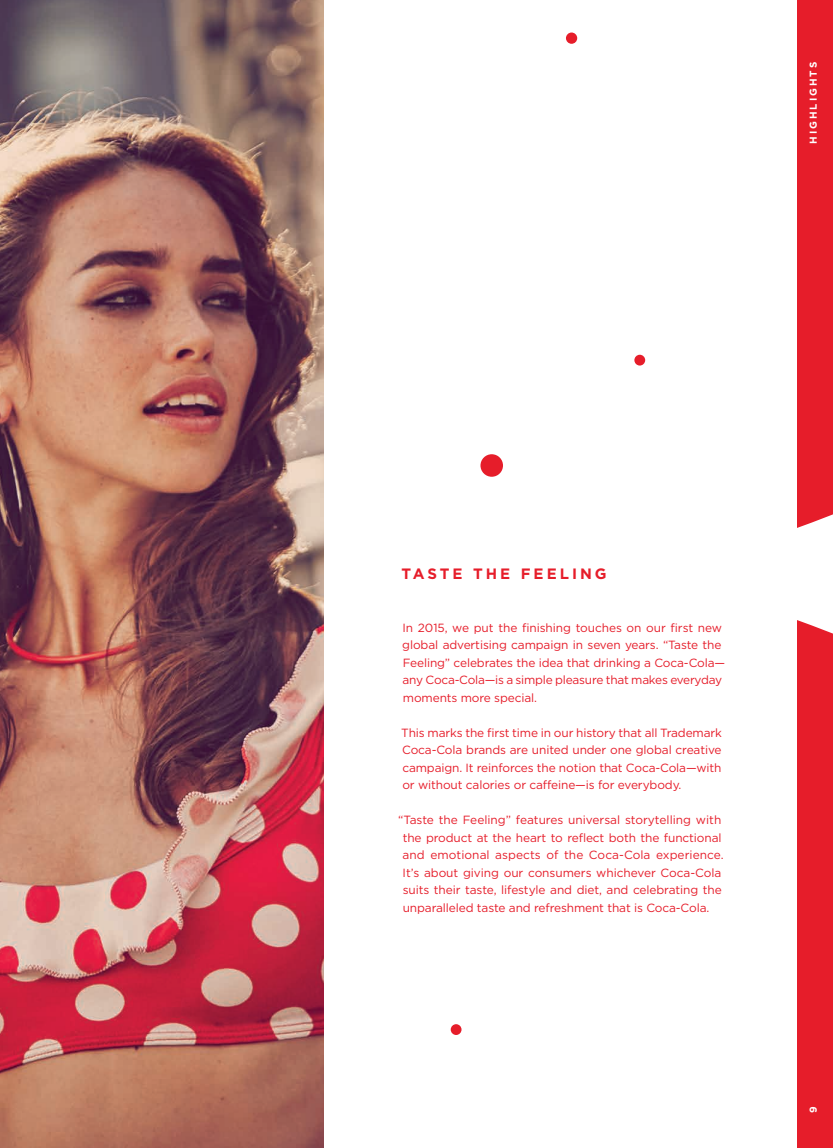
<style>
.page{position:relative;width:833px;height:1148px;background:#fff}
.page>*{position:absolute;margin:0;border:0;box-sizing:border-box;transform-origin:0 0}
.t1{font:700 15px "Gotham HTF";letter-spacing:.2em;color:#e61d2a}
.t2{font:11.88px/17.5px "Gotham HTF";letter-spacing:-.01em;color:#e61d2a}
.t3{font:700 10px "Gotham HTF";color:#fff}
</style>
<div class="page">
<img style="left:0;top:0;width:323px;height:1148px">
<div style="left:634px;top:355px;width:11px;height:10px;background:#e61d2a;border-radius:50%"></div>
<div style="left:450px;top:1024px;width:11px;height:11px;background:#e61d2a;border-radius:50%"></div>
<div style="left:480px;top:454px;width:23px;height:23px;background:#e61d2a;border-radius:50%"></div>
<div style="left:566px;top:33px;width:11px;height:11px;background:#e61d2a;border-radius:50%"></div>
<div style="left:797px;top:0;width:35px;height:1148px;background:#e61d2a"></div>
<svg style="left:797px;top:514px;width:35px;height:120px;background:#fbe2e4"></svg>
<p class="t3" style="left:807px;top:144px;width:82px;rotate:-90deg">Highlights</p>
<p class="t1" style="left:401px;top:565px;width:207px">TASTE THE FEELING</p>
<p class="t2" style="left:402px;top:618px;width:324px">In 2015, we put the finishing touches on our first new global advertising campaign in seven years. “Taste the Feeling” celebrates the idea that drinking a Coca‑Cola— any Coca‑Cola—is a simple pleasure that makes everyday moments more special.</p>
<p class="t2" style="left:401px;top:723px;width:322px;text-align:justify">This marks the first time in our history that all Trademark Coca-Cola brands are united under one global creative campaign. It reinforces the notion that Coca‑Cola—with or without calories or caffeine—is for everybody.</p>
<p class="t2" style="left:402px;top:811px;width:322px;text-indent:-4px">“Taste the Feeling” features universal storytelling with the product at the heart to reflect both the functional and emotional aspects of the Coca‑Cola experience.<br>It’s about giving our consumers whichever Coca‑Cola suits their taste, lifestyle and diet, and celebrating the unparalleled taste and refreshment that is Coca‑Cola.</p>
<p class="t3" style="left:807px;top:1112px;width:8px;rotate:-90deg">9</p>
</div>
